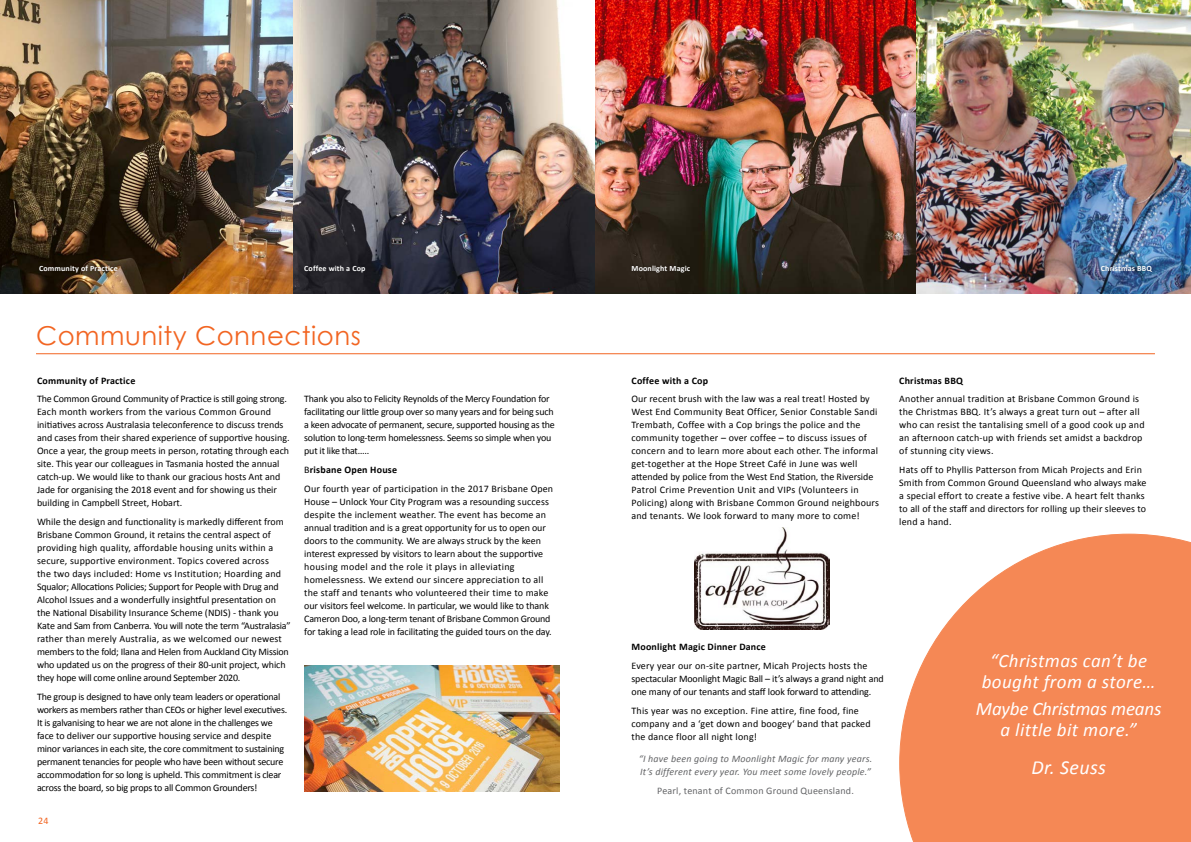
<style>
.page{position:relative;width:1191px;height:842px;background:#fff}
.page>*{position:absolute;margin:0;border:0;box-sizing:border-box;transform-origin:0 0}
.Orange_heading{font:26px "Century Gothic";letter-spacing:.02em;color:#f26522}
.Body_Text{font:italic 20px "Calibri";letter-spacing:.02em;color:#fff}
.Body_Text-2{font:italic 19px/21px "Calibri";letter-spacing:-.01em;color:#fff;text-align:center}
.Body_Text-3{font:italic 19px/21px "Calibri";letter-spacing:.02em;color:#fff;text-align:center}
.Body_Text-4{font:10px/13px "Calibri";color:#000}
.Body_Text-5{font:10px/13px "Calibri";letter-spacing:.02em;color:#000}
.Body_Text-6{font:10px/13px "Calibri";letter-spacing:-.02em;color:#000}
.body{font:italic 10px/13px "Calibri";letter-spacing:.02em;color:#636466}
.Body_Text-7{font:700 10px "Calibri";letter-spacing:.02em;color:#000}
.body-2{font:10px "Calibri";letter-spacing:.02em;color:#636466}
.t1{font:10px "Calibri";color:#f26522}
.Body_Text-8{font:700 8px "Calibri";letter-spacing:.02em;color:#fff}
.s1{font-weight:400}
</style>
<div class="page">
<hr style="left:36px;top:353px;width:1119px;height:1px;background:#f26522">
<img style="left:0;top:0;width:1191px;height:293px">
<img style="left:694px;top:528px;width:136px;height:101px">
<svg style="left:899px;top:534px;width:292px;height:308px;background:#f6976b"></svg>
<div style="left:37px;top:263px;width:83px;height:12px;background:#000;opacity:.3"></div>
<div style="left:302px;top:263px;width:66px;height:12px;background:#212026"></div>
<div style="left:1098px;top:263px;width:56px;height:11px;background:#000;opacity:.3"></div>
<img style="left:304px;top:665px;width:255px;height:127px">
<div style="left:629px;top:263px;width:63px;height:12px;background:#000;opacity:.3"></div>
<p class="Body_Text-8" style="left:39px;top:263px;width:80px">Community of Practice</p>
<p class="Body_Text-8" style="left:304px;top:263px;width:63px">Coffee with a Cop</p>
<p class="Body_Text-8" style="left:631px;top:263px;width:60px">Moonlight Magic</p>
<p class="Body_Text-8" style="left:1101px;top:263px;width:53px">Christmas BBQ</p>
<p class="Orange_heading" style="left:36px;top:320px;width:326px">Community Connections</p>
<p class="Body_Text-7" style="left:37px;top:374px;width:100px">Community of Practice</p>
<p class="Body_Text-4" style="left:37px;top:393px;width:254px">The Common Ground Community of Practice is still going strong.<br>Each month workers from the various Common Ground initiatives across Australasia teleconference to discuss trends and cases from their shared experience of supportive housing.<br>Once a year, the group meets in person, rotating through each site. This year our colleagues in Tasmania hosted the annual catch-up. We would like to thank our gracious hosts Ant and Jade for organising the 2018 event and for showing us their building in Campbell Street, Hobart.</p>
<p class="Body_Text-4" style="left:37px;top:515px;width:255px">While the design and functionality is markedly different from Brisbane Common Ground, it retains the central aspect of providing high quality, affordable housing units within a secure, supportive environment. Topics covered across<br>the two days included: Home vs Institution; Hoarding and Squalor; Allocations Policies; Support for People with Drug and Alcohol Issues and a wonderfully insightful presentation on the National Disability Insurance Scheme (NDIS) - thank you Kate and Sam from Canberra. You will note the term “Australasia” rather than merely Australia, as we welcomed our newest members to the fold; Ilana and Helen from Auckland City Mission who updated us on the progress of their 80-unit project, which they hope will come online around September 2020.</p>
<p class="Body_Text-6" style="left:37px;top:690px;width:252px">The group is designed to have only team leaders or operational workers as members rather than CEOs or higher level executives.<br>It is galvanising to hear we are not alone in the challenges we face to deliver our supportive housing service and despite minor variances in each site, the core commitment to sustaining permanent tenancies for people who have been without secure accommodation for so long is upheld. This commitment is clear across the board, so big props to all Common Grounders!</p>
<p class="Body_Text-6" style="left:304px;top:393px;width:252px">Thank you also to Felicity Reynolds of the Mercy Foundation for facilitating our little group over so many years and for being such a keen advocate of permanent, secure, supported housing as the solution to long-term homelessness. Seems so simple when you put it like that…..</p>
<p class="Body_Text-7" style="left:304px;top:463px;width:94px"><span class="s1">B</span>risbane Open House</p>
<p class="Body_Text-4" style="left:304px;top:482px;width:250px">Our fourth year of participation in the 2017 Brisbane Open House – Unlock Your City Program was a resounding success despite the inclement weather. The event has become an annual tradition and is a great opportunity for us to open our doors to the community. We are always struck by the keen interest expressed by visitors to learn about the supportive housing model and the role it plays in alleviating homelessness. We extend our sincere appreciation to all the staff and tenants who volunteered their time to make our visitors feel welcome. In particular, we would like to thank Cameron Doo, a long-term tenant of Brisbane Common Ground for taking a lead role in facilitating the guided tours on the day.</p>
<p class="t1" style="left:38px;top:814px;width:12px">24</p>
<p class="Body_Text-7" style="left:631px;top:374px;width:78px">Coffee with a Cop</p>
<p class="Body_Text-5" style="left:631px;top:393px;width:249px">Our recent brush with the law was a real treat! Hosted by West End Community Beat Officer, Senior Constable Sandi Trembath, Coffee with a Cop brings the police and the community together – over coffee – to discuss issues of concern and to learn more about each other. The informal get-together at the Hope Street Café in June was well attended by police from the West End Station, the Riverside Patrol Crime Prevention Unit and VIPs (Volunteers in Policing) along with Brisbane Common Ground neighbours and tenants. We look forward to many more to come!</p>
<p class="Body_Text-7" style="left:899px;top:374px;width:65px">Christmas BBQ</p>
<p class="Body_Text-5" style="left:899px;top:393px;width:247px">Another annual tradition at Brisbane Common Ground is the Christmas BBQ. It’s always a great turn out – after all who can resist the tantalising smell of a good cook up and an afternoon catch-up with friends set amidst a backdrop of stunning city views.</p>
<p class="Body_Text-4" style="left:899px;top:463px;width:249px">Hats off to Phyllis Patterson from Micah Projects and Erin Smith from Common Ground Queensland who always make a special effort to create a festive vibe. A heart felt thanks to all of the staff and directors for rolling up their sleeves to lend a hand.</p>
<p class="Body_Text-7" style="left:631px;top:640px;width:136px">Moonlight Magic Dinner Dance</p>
<p class="Body_Text-4" style="left:631px;top:659px;width:254px">Every year our on-site partner, Micah Projects hosts the spectacular Moonlight Magic Ball – it’s always a grand night and one many of our tenants and staff look forward to attending.</p>
<p class="Body_Text-5" style="left:631px;top:704px;width:241px">This year was no exception. Fine attire, fine food, fine company and a ‘get down and boogey‘ band that packed the dance floor all night long!</p>
<p class="body" style="left:638px;top:752px;width:235px">“I have been going to Moonlight Magic for many years.<br>It’s different every year. You meet some lovely people.”</p>
<p class="body-2" style="left:657px;top:784px;width:198px">Pearl, tenant of Common Ground Queensland.</p>
<p class="Body_Text-3" style="left:981px;top:650px;width:175px">“Christmas can’t be bought from a store…</p>
<p class="Body_Text-2" style="left:976px;top:697px;width:187px">Maybe Christmas means a little bit more.”</p>
<p class="Body_Text" style="left:1031px;top:753px;width:76px">Dr. Seuss</p>
</div>
